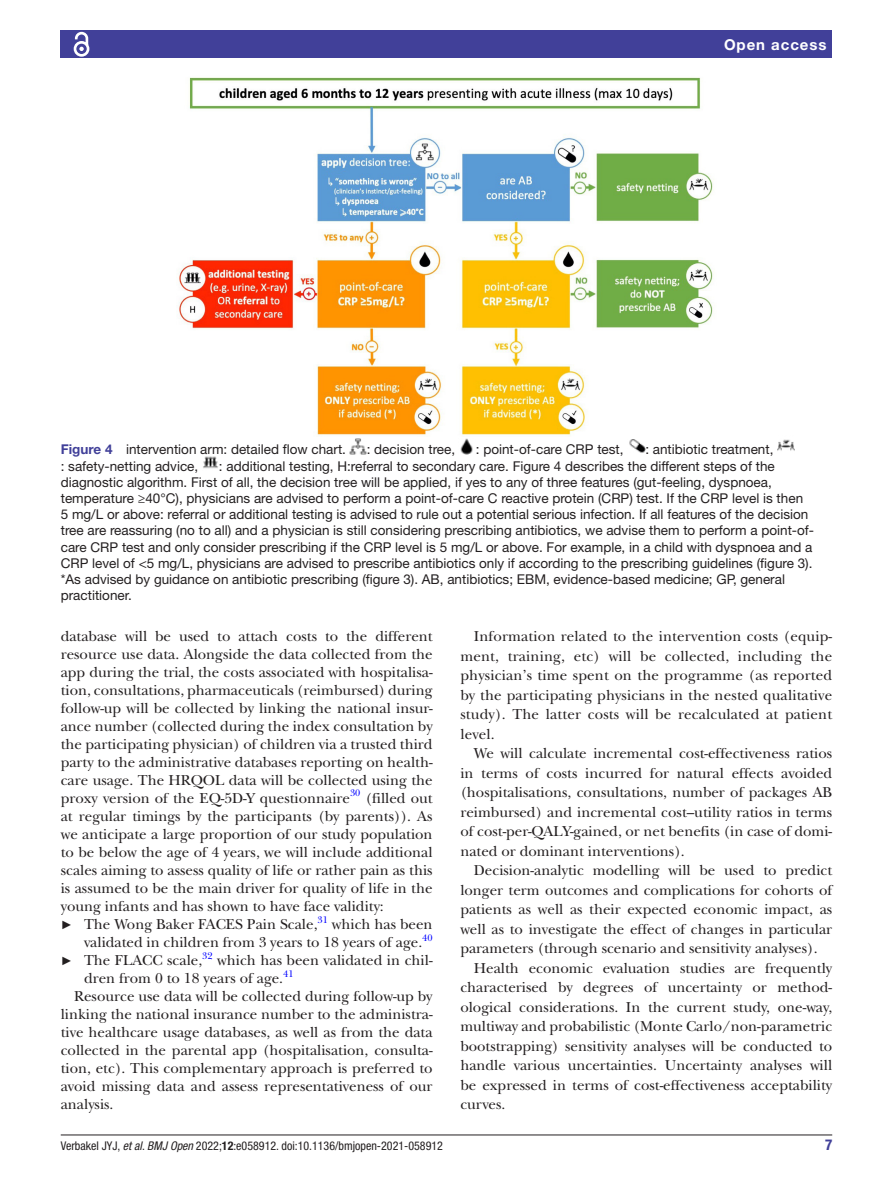
<style>
.page{position:relative;width:893px;height:1191px;background:#fff}
.page>*{position:absolute;margin:0;border:0;box-sizing:border-box;transform-origin:0 0}
.t1{font:15px/18px "New Baskerville";color:#231f20;text-align:justify}
.t2{font:700 15px "Helvetica Neue LT Std";letter-spacing:.065em;color:#fff}
.t3{font:700 condensed 15px "Helvetica Neue LT Std";color:#414099}
.t4{font:13.5px/16.2px "Helvetica Neue LT Std";color:#231f20}
.t5{font:condensed 12px "Helvetica Neue LT Std";color:#231f20}
.t6{font:9.9px "New Baskerville";color:#00f}
.s1{font-weight:700;color:#414099}
.s2{font-family:"Arial";font-size:12px}
.s3{font-style:italic}
.s4{font-weight:700}
</style>
<div class="page">
<hr style="left:61px;top:1134px;width:771px;height:1px;background:#231f20">
<div style="left:61px;top:31px;width:771px;height:27px;background:#414099"></div>
<svg style="left:73px;top:31px;width:17px;height:26px"></svg>
<img style="left:179px;top:77px;width:534px;height:358px">
<img style="left:350px;top:438px;width:17px;height:16px">
<img style="left:460px;top:438px;width:13px;height:16px">
<img style="left:629px;top:440px;width:16px;height:13px">
<img style="left:777px;top:439px;width:17px;height:12px">
<img style="left:203px;top:456px;width:15px;height:13px">
<p class="t2" style="left:724px;top:35px;width:104px">Open access</p>
<p class="t4" style="left:61px;top:441px;width:287px"><span class="s1">Figure 4</span> intervention arm: detailed flow chart.</p>
<p class="t4" style="left:367px;top:441px;width:90px">: decision tree,</p>
<p class="t4" style="left:476px;top:441px;width:149px">: point-of-care CRP test,</p>
<p class="t4" style="left:645px;top:441px;width:130px">: antibiotic treatment,</p>
<p class="t4" style="left:61px;top:457px;width:139px">: safety-netting advice,</p>
<p class="t4" style="left:61px;top:457px;width:755px;text-indent:158px">: additional testing, H:referral to secondary care. Figure 4 describes the different steps of the diagnostic algorithm. First of all, the decision tree will be applied, if yes to any of three features (gut-feeling, dyspnoea, temperature ≥40°C), physicians are advised to perform a point-of-care C reactive protein (CRP) test. If the CRP level is then<br>5 mg/L or above: referral or additional testing is advised to rule out a potential serious infection. If all features of the decision tree are reassuring (no to all) and a physician is still considering prescribing antibiotics, we advise them to perform a point-of&shy;care CRP test and only consider prescribing if the CRP level is 5 mg/L or above. For example, in a child with dyspnoea and a CRP level of &lt;5 mg/L, physicians are advised to prescribe antibiotics only if according to the prescribing guidelines (figure 3). *As advised by guidance on antibiotic prescribing (figure 3). AB, antibiotics; EBM, evidence-based medicine; GP, general practitioner.</p>
<p class="t1" style="left:61px;top:627px;width:373px">database will be used to attach costs to the different resource use data. Alongside the data collected from the app during the trial, the costs associated with hospitalisa&shy;tion, consultations, pharmaceuticals (reimbursed) during follow-up will be collected by linking the national insur&shy;ance number (collected during the index consultation by the participating physician) of children via a trusted third party to the administrative databases reporting on health&shy;care usage. The HRQOL data will be collected using the proxy version of the EQ-5D-Y questionnaire</p>
<p class="t6" style="left:350px;top:787px;width:12px">30</p>
<p class="t1" style="left:61px;top:789px;width:373px;text-align:left;text-indent:305px">(filled out at regular timings by the participants (by parents)). As we anticipate a large proportion of our study population to be below the age of 4 years, we will include additional scales aiming to assess quality of life or rather pain as this is assumed to be the main driver for quality of life in the young infants and has shown to have face validity:<br><span class="s2">►</span> The Wong Baker FACES Pain Scale,</p>
<p class="t6" style="left:318px;top:913px;width:12px">31</p>
<p class="t1" style="left:84px;top:915px;width:350px;text-indent:248px">which has been validated in children from 3 years to 18 years of age.</p>
<p class="t6" style="left:422px;top:931px;width:12px">40</p>
<p class="t1" style="left:61px;top:951px;width:143px"><span class="s2">►</span> The FLACC scale,</p>
<p class="t6" style="left:202px;top:949px;width:12px">32</p>
<p class="t1" style="left:84px;top:951px;width:350px;text-indent:133px">which has been validated in chil&shy;dren from 0 to 18 years of age.</p>
<p class="t6" style="left:283px;top:967px;width:12px">41</p>
<p class="t1" style="left:61px;top:987px;width:373px;text-indent:13px">Resource use data will be collected during follow-up by linking the national insurance number to the administra&shy;tive healthcare usage databases, as well as from the data collected in the parental app (hospitalisation, consulta&shy;tion, etc). This complementary approach is preferred to avoid missing data and assess representativeness of our analysis.</p>
<p class="t1" style="left:460px;top:626px;width:373px;line-height:19.5px;text-indent:14px">Information related to the intervention costs (equip&shy;ment, training, etc) will be collected, including the physician’s time spent on the programme (as reported by the participating physicians in the nested qualitative study). The latter costs will be recalculated at patient level.</p>
<p class="t1" style="left:460px;top:743px;width:373px;line-height:19.5px;text-indent:14px">We will calculate incremental cost-effectiveness ratios in terms of costs incurred for natural effects avoided (hospitalisations, consultations, number of packages AB reimbursed) and incremental cost–utility ratios in terms of cost-per-QALY-gained, or net benefits (in case of domi&shy;nated or dominant interventions).</p>
<p class="t1" style="left:474px;top:861px;width:360px">Decision-analytic modelling will be used to predict</p>
<p class="t1" style="left:460px;top:880px;width:373px">longer term outcomes and complications for cohorts of</p>
<p class="t1" style="left:460px;top:900px;width:373px">patients as well as their expected economic impact, as</p>
<p class="t1" style="left:460px;top:919px;width:373px">well as to investigate the effect of changes in particular</p>
<p class="t1" style="left:460px;top:939px;width:359px">parameters (through scenario and sensitivity analyses).</p>
<p class="t1" style="left:474px;top:958px;width:360px">Health economic evaluation studies are frequently</p>
<p class="t1" style="left:460px;top:978px;width:373px">characterised by degrees of uncertainty or method-</p>
<p class="t1" style="left:460px;top:997px;width:373px">ological considerations. In the current study, one-way,</p>
<p class="t1" style="left:460px;top:1017px;width:373px">multiway and probabilistic (Monte Carlo/non-parametric</p>
<p class="t1" style="left:460px;top:1036px;width:373px">bootstrapping) sensitivity analyses will be conducted to</p>
<p class="t1" style="left:460px;top:1056px;width:373px">handle various uncertainties. Uncertainty analyses will</p>
<p class="t1" style="left:460px;top:1075px;width:373px">be expressed in terms of cost-effectiveness acceptability</p>
<p class="t1" style="left:460px;top:1095px;width:47px">curves.</p>
<p class="t5" style="left:61px;top:1138px;width:384px">Verbakel JYJ, <span class="s3">et al</span>. <span class="s3">BMJ Open</span> 2022;<span class="s4">12</span>:e058912. doi:10.1136/bmjopen-2021-058912</p>
<p class="t3" style="left:825px;top:1135px;width:9px">7</p>
</div>
